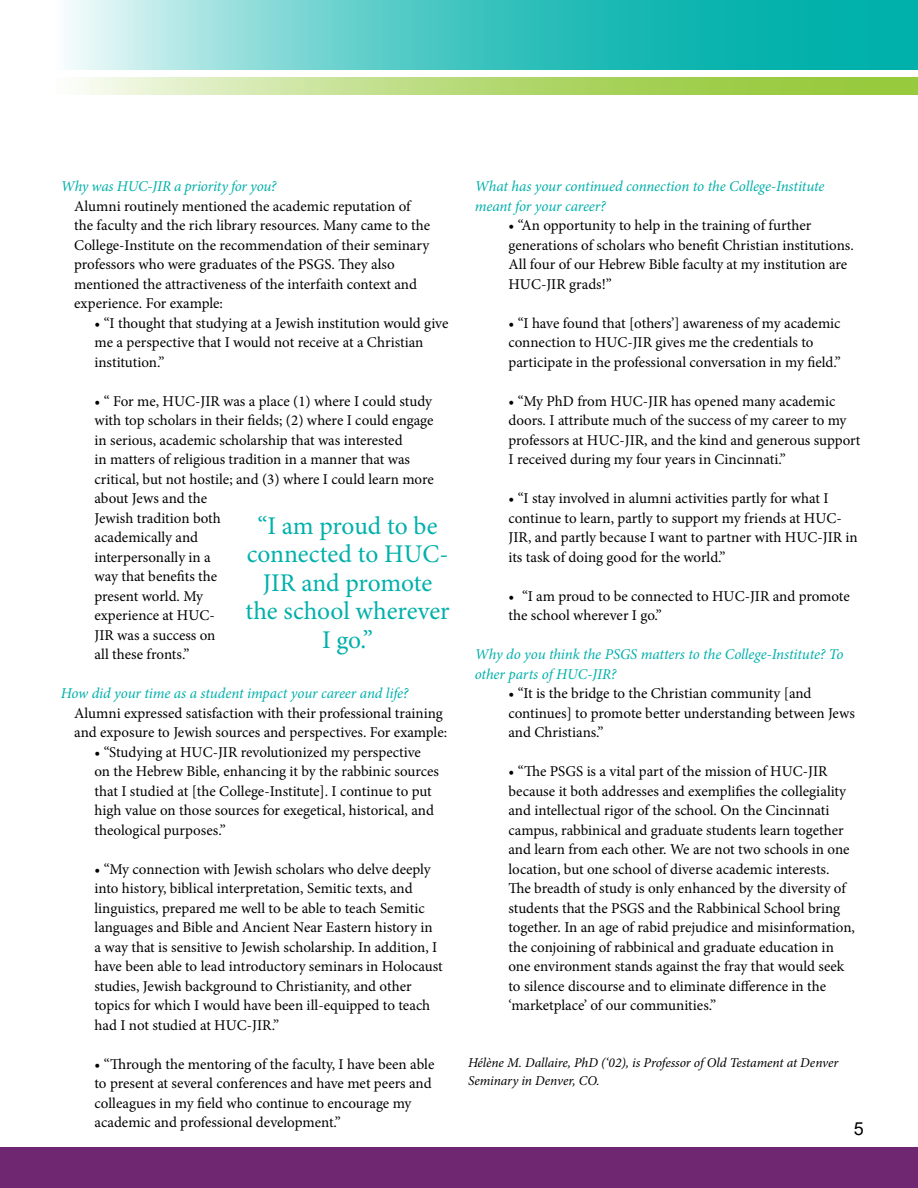
<style>
.page{position:relative;width:918px;height:1188px;background:#fff}
.page>*{position:absolute;margin:0;border:0;box-sizing:border-box;transform-origin:0 0}
.t1{font:25.5px/28.5px "Minion Pro";letter-spacing:-.005em;color:#00b0aa;text-align:center}
.t2{font:18px "Arial";color:#000}
.t3{font:15px/19.5px "Minion Pro";color:#000}
.t4{font:italic 15px/19.5px "Minion Pro";letter-spacing:-.01em;color:#00b0aa}
.t5{font:italic 13.5px/18px "Minion Pro";letter-spacing:-.005em;color:#000}
</style>
<div class="page">
<div style="left:0;top:1148px;width:918px;height:40px;background:#702772"></div>
<svg style="left:66px;top:0;width:852px;height:69px;background:#4ec8c4"></svg>
<svg style="left:77px;top:77px;width:841px;height:17px;background:#b9db7d"></svg>
<p class="t4" style="left:61px;top:177px;width:217px">Why was HUC-JIR a priority for you?</p>
<p class="t3" style="left:74px;top:196px;width:357px">Alumni routinely mentioned the academic reputation of the faculty and the rich library resources. Many came to the College-Institute on the recommendation of their seminary professors who were graduates of the PSGS. They also mentioned the attractiveness of the interfaith context and experience. For example:</p>
<p class="t3" style="left:94px;top:313px;width:355px">• “I thought that studying at a Jewish institution would give me a perspective that I would not receive at a Christian institution.”</p>
<p class="t3" style="left:94px;top:391px;width:341px">• “ For me, HUC-JIR was a place (1) where I could study with top scholars in their fields; (2) where I could engage in serious, academic scholarship that was interested<br>in matters of religious tradition in a manner that was critical, but not hostile; and (3) where I could learn more about Jews and the<br>Jewish tradition both<br>academically and<br>interpersonally in a<br>way that benefits the<br>present world. My<br>experience at HUC-<br>JIR was a success on<br>all these fronts.”</p>
<p class="t4" style="left:61px;top:684px;width:349px">How did your time as a student impact your career and life?</p>
<p class="t3" style="left:74px;top:703px;width:374px">Alumni expressed satisfaction with their professional training and exposure to Jewish sources and perspectives. For example:</p>
<p class="t3" style="left:94px;top:742px;width:346px">• “Studying at HUC-JIR revolutionized my perspective on the Hebrew Bible, enhancing it by the rabbinic sources that I studied at [the College-Institute]. I continue to put high value on those sources for exegetical, historical, and theological purposes.”</p>
<p class="t3" style="left:94px;top:859px;width:350px">• “My connection with Jewish scholars who delve deeply into history, biblical interpretation, Semitic texts, and linguistics, prepared me well to be able to teach Semitic languages and Bible and Ancient Near Eastern history in a way that is sensitive to Jewish scholarship. In addition, I have been able to lead introductory seminars in Holocaust studies, Jewish background to Christianity, and other topics for which I would have been ill-equipped to teach had I not studied at HUC-JIR.”</p>
<p class="t3" style="left:94px;top:1054px;width:341px">• “Through the mentoring of the faculty, I have been able to present at several conferences and have met peers and colleagues in my field who continue to encourage my academic and professional development.”</p>
<h1 class="t1" style="left:246px;top:511px;width:206px">“I am proud to be connected to HUC-<br>JIR and promote the school wherever<br>I go.”</h1>
<p class="t4" style="left:475px;top:177px;width:351px">What has your continued connection to the College-Institute meant for your career?</p>
<p class="t3" style="left:508px;top:216px;width:347px">• “An opportunity to help in the training of further generations of scholars who benefit Christian institutions.<br>All four of our Hebrew Bible faculty at my institution are HUC-JIR grads!”</p>
<p class="t3" style="left:508px;top:313px;width:334px">• “I have found that [others’] awareness of my academic connection to HUC-JIR gives me the credentials to participate in the professional conversation in my field.”</p>
<p class="t3" style="left:508px;top:391px;width:354px">• “My PhD from HUC-JIR has opened many academic doors. I attribute much of the success of my career to my professors at HUC-JIR, and the kind and generous support I received during my four years in Cincinnati.”</p>
<p class="t3" style="left:508px;top:489px;width:351px">• “I stay involved in alumni activities partly for what I continue to learn, partly to support my friends at HUC-JIR, and partly because I want to partner with HUC-JIR in its task of doing good for the world.”</p>
<p class="t3" style="left:508px;top:586px;width:343px">• “I am proud to be connected to HUC-JIR and promote the school wherever I go.”</p>
<p class="t4" style="left:475px;top:645px;width:370px">Why do you think the PSGS matters to the College-Institute? To other parts of HUC-JIR?</p>
<p class="t3" style="left:508px;top:684px;width:348px">• “It is the bridge to the Christian community [and continues] to promote better understanding between Jews and Christians.”</p>
<p class="t3" style="left:508px;top:762px;width:348px">• “The PSGS is a vital part of the mission of HUC-JIR because it both addresses and exemplifies the collegiality and intellectual rigor of the school. On the Cincinnati campus, rabbinical and graduate students learn together and learn from each other. We are not two schools in one location, but one school of diverse academic interests.<br>The breadth of study is only enhanced by the diversity of students that the PSGS and the Rabbinical School bring together. In an age of rabid prejudice and misinformation, the conjoining of rabbinical and graduate education in one environment stands against the fray that would seek to silence discourse and to eliminate difference in the ‘marketplace’ of our communities.”</p>
<p class="t5" style="left:468px;top:1054px;width:372px">Hélène M. Dallaire, PhD (‘02), is Professor of Old Testament at Denver<br>Seminary in Denver, CO.</p>
<p class="t2" style="left:854px;top:1116px;width:12px">5</p>
</div>
